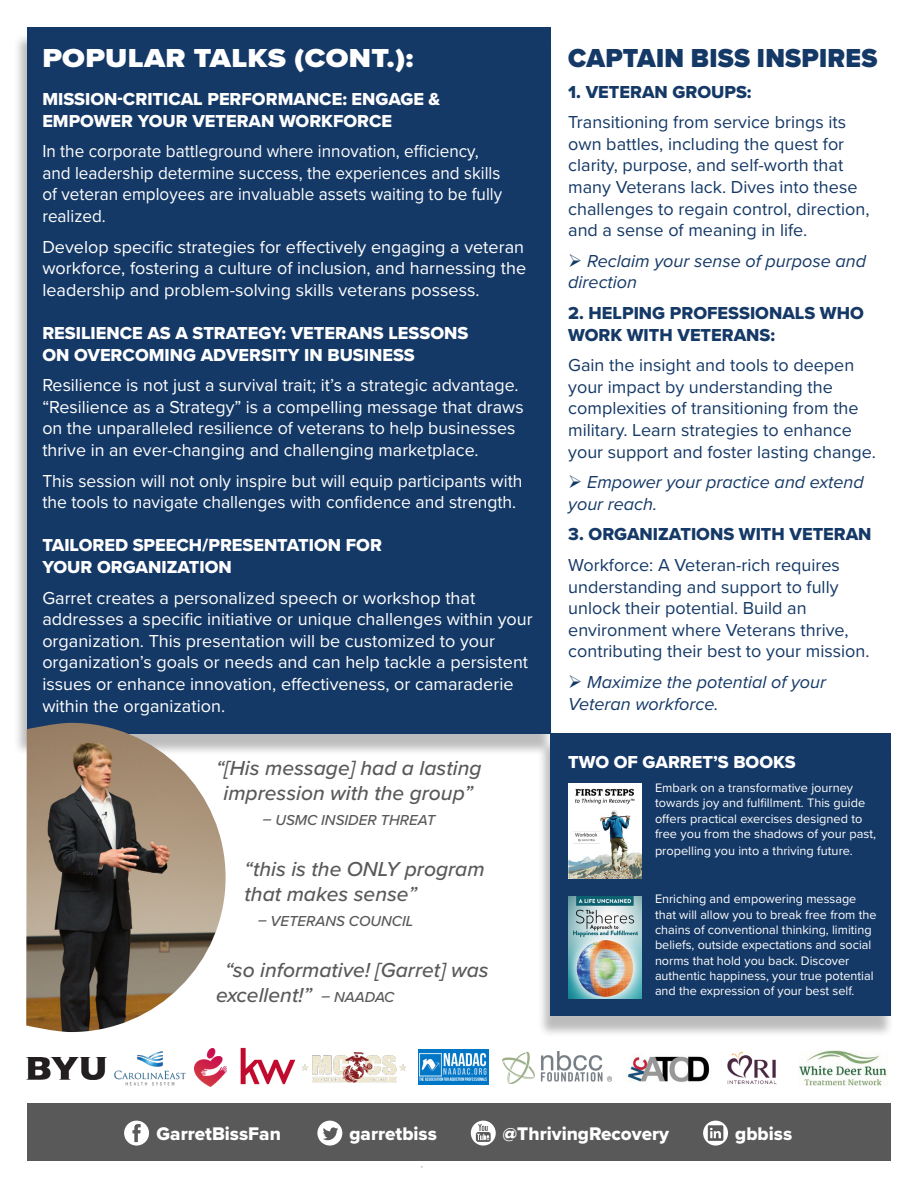
<style>
.page{position:relative;width:918px;height:1188px;background:#fff}
.page>*{position:absolute;margin:0;border:0;box-sizing:border-box;transform-origin:0 0}
.t1{font:900 27px "Proxima Nova";letter-spacing:.01em;color:#fff;scale:1.1 1}
.t2{font:900 27px "Proxima Nova";letter-spacing:.01em;color:#153966}
.t3{font:italic 500 21px/25.2px "Proxima Nova";color:#595959}
.t4{font:18.9px "Proxima Nova Extrabld";color:#fff}
.t5{font:18px/21.6px "Proxima Nova";color:#fff}
.t6{font:18px/21.6px "Proxima Nova";color:#153966}
.t7{font:18px/21.6px "Proxima Nova Extrabld";color:#fff}
.t8{font:18px/21.6px "Proxima Nova";color:#fff;scale:.95 1}
.t9{font:italic 18px/21.6px "Proxima Nova";color:#153966}
.t10{font:18px/21.6px "Proxima Nova Extrabld";color:#153966}
.t11{font:italic 500 15px "Proxima Nova";color:#595959}
.t12{font:12.75px/15.3px "Proxima Nova";color:#fff}
.s1{font-size:15px}
</style>
<div class="page">
<div style="left:14px;top:33px;width:540px;height:723px;background:#231f20;opacity:.3"></div>
<div style="left:27px;top:27px;width:524px;height:706px;background:#153966"></div>
<div style="left:537px;top:739px;width:357px;height:299px;background:#231f20;opacity:.3"></div>
<div style="left:551px;top:733px;width:340px;height:283px;background:#153966"></div>
<div style="left:27px;top:1104px;width:864px;height:57px;background:#595959"></div>
<img style="left:568px;top:784px;width:74px;height:95px">
<img style="left:568px;top:896px;width:74px;height:103px">
<img style="left:26px;top:1057px;width:80px;height:23px">
<img style="left:114px;top:1051px;width:72px;height:35px">
<img style="left:195px;top:1049px;width:32px;height:37px">
<img style="left:240px;top:1047px;width:56px;height:37px">
<img style="left:301px;top:1052px;width:105px;height:31px">
<img style="left:418px;top:1050px;width:71px;height:35px">
<img style="left:26px;top:723px;width:200px;height:309px">
<img style="left:502px;top:1052px;width:109px;height:32px">
<img style="left:626px;top:1053px;width:84px;height:29px">
<img style="left:727px;top:1051px;width:50px;height:34px">
<img style="left:799px;top:1050px;width:88px;height:35px">
<svg style="left:703px;top:1121px;width:25px;height:25px"></svg>
<svg style="left:708px;top:1125px;width:15px;height:16px"></svg>
<div style="left:471px;top:1121px;width:25px;height:25px;background:#fff;border-radius:50%"></div>
<svg style="left:476px;top:1124px;width:15px;height:18px"></svg>
<div style="left:317px;top:1121px;width:25px;height:25px;background:#fff;border-radius:50%"></div>
<svg style="left:323px;top:1127px;width:15px;height:13px"></svg>
<div style="left:124px;top:1121px;width:25px;height:25px;background:#fff;border-radius:50%"></div>
<svg style="left:132px;top:1124px;width:9px;height:18px"></svg>
<p class="t1" style="left:42px;top:38px;width:339px">POPULAR TALKS (CONT.):</p>
<p class="t7" style="left:42px;top:88px;width:399px">MISSION-CRITICAL PERFORMANCE: ENGAGE &amp;</p>
<p class="t7" style="left:42px;top:110px;width:351px">EMPOWER YOUR VETERAN WORKFORCE</p>
<p class="t8" style="left:42px;top:140px;width:485px">In the corporate battleground where innovation, efficiency, and leadership determine success, the experiences and skills of veteran employees are invaluable assets waiting to be fully realized.</p>
<p class="t5" style="left:42px;top:235px;width:485px">Develop specific strategies for effectively engaging a veteran workforce, fostering a culture of inclusion, and harnessing the leadership and problem-solving skills veterans possess.</p>
<p class="t7" style="left:42px;top:322px;width:428px">RESILIENCE AS A STRATEGY: VETERANS LESSONS<br>ON OVERCOMING ADVERSITY IN BUSINESS</p>
<p class="t5" style="left:42px;top:374px;width:483px">Resilience is not just a survival trait; it’s a strategic advantage. “Resilience as a Strategy” is a compelling message that draws on the unparalleled resilience of veterans to help businesses thrive in an ever-changing and challenging marketplace.</p>
<p class="t5" style="left:42px;top:469px;width:482px">This session will not only inspire but will equip participants with the tools to navigate challenges with confidence and strength.</p>
<p class="t7" style="left:42px;top:534px;width:341px">TAILORED SPEECH/PRESENTATION FOR<br>YOUR ORGANIZATION</p>
<p class="t5" style="left:42px;top:586px;width:492px">Garret creates a personalized speech or workshop that addresses a specific initiative or unique challenges within your organization. This presentation will be customized to your organization’s goals or needs and can help tackle a persistent issues or enhance innovation, effectiveness, or camaraderie within the organization.</p>
<p class="t3" style="left:216px;top:755px;width:267px;text-align:center">“[His message] had a lasting impression with the group”</p>
<p class="t11" style="left:263px;top:809px;width:174px">– USMC INSIDER THREAT</p>
<p class="t3" style="left:244px;top:855px;width:242px">“this is the ONLY program that makes sense”</p>
<p class="t11" style="left:258px;top:910px;width:157px">– VETERANS COUNCIL</p>
<p class="t3" style="left:216px;top:956px;width:274px;text-indent:9px">“so informative! [Garret] was excellent!” <span class="s1">– NAADAC</span></p>
<p class="t2" style="left:568px;top:38px;width:311px">CAPTAIN BISS INSPIRES</p>
<p class="t10" style="left:568px;top:80px;width:185px">1. VETERAN GROUPS:</p>
<p class="t6" style="left:568px;top:111px;width:303px">Transitioning from service brings its own battles, including the quest for clarity, purpose, and self-worth that many Veterans lack. Dives into these challenges to regain control, direction, and a sense of meaning in life.</p>
<p class="t9" style="left:568px;top:249px;width:299px">➢ Reclaim your sense of purpose and direction</p>
<p class="t10" style="left:568px;top:302px;width:297px">2. HELPING PROFESSIONALS WHO<br>WORK WITH VETERANS:</p>
<p class="t6" style="left:568px;top:354px;width:309px">Gain the insight and tools to deepen your impact by understanding the complexities of transitioning from the military. Learn strategies to enhance your support and foster lasting change.</p>
<p class="t9" style="left:568px;top:471px;width:297px">➢ Empower your practice and extend your reach.</p>
<p class="t10" style="left:568px;top:523px;width:305px">3. ORGANIZATIONS WITH VETERAN</p>
<p class="t6" style="left:568px;top:553px;width:303px">Workforce: A Veteran-rich requires understanding and support to fully unlock their potential. Build an environment where Veterans thrive, contributing their best to your mission.</p>
<p class="t9" style="left:568px;top:670px;width:259px">➢ Maximize the potential of your<br>Veteran workforce.</p>
<p class="t7" style="left:568px;top:751px;width:229px">TWO OF GARRET’S BOOKS</p>
<p class="t12" style="left:655px;top:780px;width:223px">Embark on a transformative journey towards joy and fulfillment. This guide offers practical exercises designed to free you from the shadows of your past,</p>
<p class="t12" style="left:655px;top:843px;width:199px">propelling you into a thriving future.</p>
<p class="t12" style="left:655px;top:891px;width:223px">Enriching and empowering message that will allow you to break free from the chains of conventional thinking, limiting beliefs, outside expectations and social norms that hold you back. Discover authentic happiness, your true potential and the expression of your best self.</p>
<p class="t4" style="left:157px;top:1119px;width:126px">GarretBissFan</p>
<p class="t4" style="left:349px;top:1119px;width:89px">garretbiss</p>
<p class="t4" style="left:502px;top:1119px;width:168px">@ThrivingRecovery</p>
<p class="t4" style="left:735px;top:1119px;width:58px">gbbiss</p>
</div>
